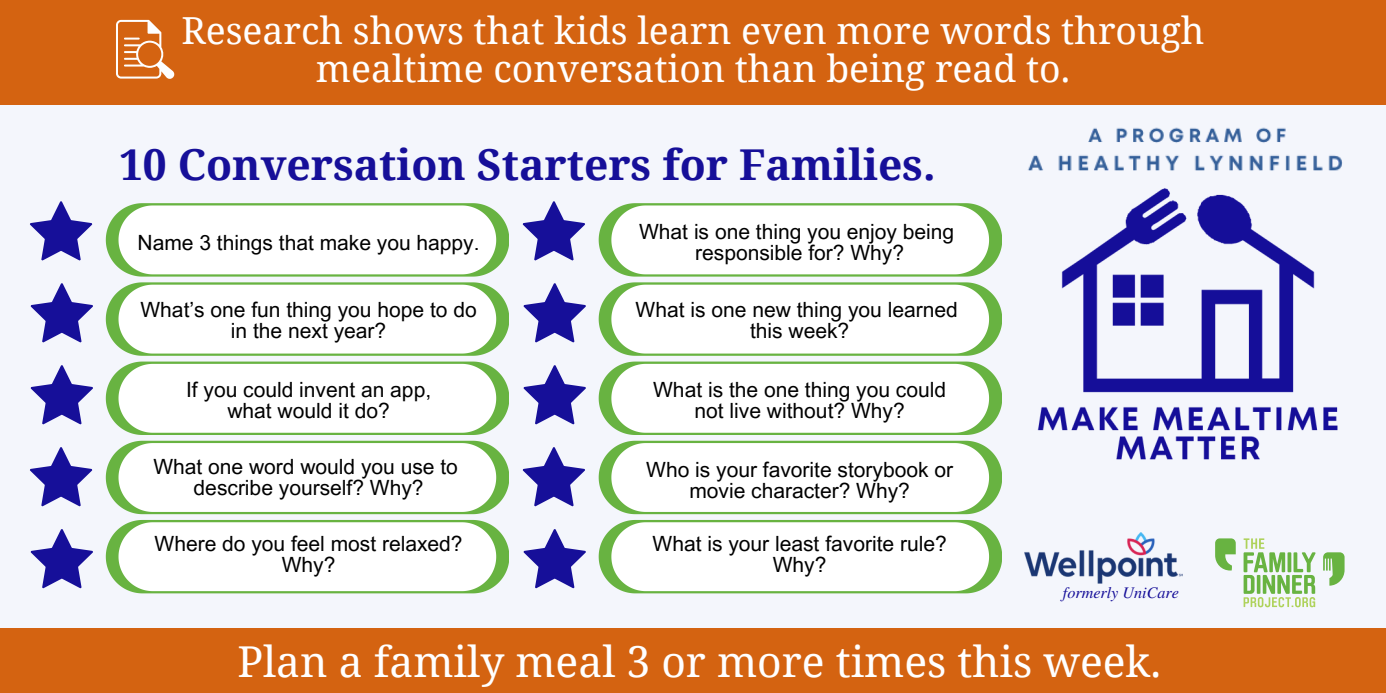
<style>
.page{position:relative;width:1386px;height:693px;background:#f4f6fc}
.page>*{position:absolute;margin:0;border:0;box-sizing:border-box;transform-origin:0 0}
.t1{font:42.52px "Noto Serif";color:#fff}
.t2{font:700 42.52px "Noto Serif";color:#160f99}
.t3{font:37.27px/38.1px "Noto Serif";color:#fff;text-align:center}
.t4{font:21px/21px "Arial MT Pro";color:#000;text-align:center}
.t5{font:italic 16.1px "Te X Gyre Termes";color:#160f99}
</style>
<div class="page">
<div style="left:0;top:0;width:1386px;height:104px;background:#d46311"></div>
<div style="left:0;top:628px;width:1386px;height:65px;background:#d46311"></div>
<svg style="left:116px;top:20px;width:59px;height:59px"></svg>
<svg style="left:106px;top:203px;width:403px;height:153px"></svg>
<svg style="left:106px;top:362px;width:403px;height:73px"></svg>
<svg style="left:106px;top:441px;width:403px;height:73px"></svg>
<svg style="left:106px;top:520px;width:403px;height:73px"></svg>
<svg style="left:30px;top:201px;width:62px;height:59px"></svg>
<svg style="left:31px;top:283px;width:62px;height:59px"></svg>
<svg style="left:31px;top:365px;width:62px;height:59px"></svg>
<svg style="left:30px;top:447px;width:62px;height:59px"></svg>
<svg style="left:31px;top:529px;width:62px;height:59px"></svg>
<svg style="left:599px;top:203px;width:403px;height:153px"></svg>
<svg style="left:599px;top:362px;width:403px;height:73px"></svg>
<svg style="left:599px;top:441px;width:403px;height:73px"></svg>
<svg style="left:599px;top:520px;width:403px;height:73px"></svg>
<svg style="left:523px;top:201px;width:62px;height:59px"></svg>
<svg style="left:524px;top:283px;width:62px;height:59px"></svg>
<svg style="left:524px;top:365px;width:62px;height:59px"></svg>
<svg style="left:523px;top:447px;width:62px;height:59px"></svg>
<svg style="left:524px;top:529px;width:62px;height:59px"></svg>
<svg style="left:1215px;top:538px;width:21px;height:33px"></svg>
<svg style="left:1323px;top:552px;width:22px;height:34px"></svg>
<svg style="left:1244px;top:538px;width:72px;height:69px"></svg>
<img style="left:1024px;top:533px;width:159px;height:51px">
<img style="left:1037px;top:193px;width:301px;height:267px">
<img style="left:1088px;top:127px;width:198px;height:16px">
<img style="left:1027px;top:155px;width:316px;height:38px">
<h3 class="t3" style="left:181px;top:11px;width:1025px">Research shows that kids learn even more words through mealtime conversation than being read to.</h3>
<p class="t2" style="left:119px;top:134px;width:818px">10 Conversation Starters for Families.</p>
<h1 class="t4" style="left:138px;top:234px;width:344px">Name 3 things that make you happy.</h1>
<p class="t4" style="left:140px;top:302px;width:338px">What’s one fun thing you hope to do in the next year?</p>
<p class="t4" style="left:186px;top:382px;width:247px">If you could invent an app, what would it do?</p>
<p class="t4" style="left:153px;top:459px;width:306px">What one word would you use to describe yourself? Why?</p>
<h4 class="t4" style="left:155px;top:536px;width:310px">Where do you feel most relaxed?<br>Why?</h4>
<h4 class="t4" style="left:639px;top:224px;width:317px">What is one thing you enjoy being responsible for? Why?</h4>
<h4 class="t4" style="left:636px;top:302px;width:324px">What is one new thing you learned this week?</h4>
<h4 class="t4" style="left:653px;top:382px;width:294px">What is the one thing you could not live without? Why?</h4>
<h4 class="t4" style="left:646px;top:462px;width:308px">Who is your favorite storybook or movie character? Why?</h4>
<p class="t4" style="left:653px;top:536px;width:296px">What is your least favorite rule?<br>Why?</p>
<h4 class="t5" style="left:1063px;top:581px;width:118px">formerly UniCare</h4>
<p class="t1" style="left:237px;top:631px;width:925px">Plan a family meal 3 or more times this week.</p>
</div>
